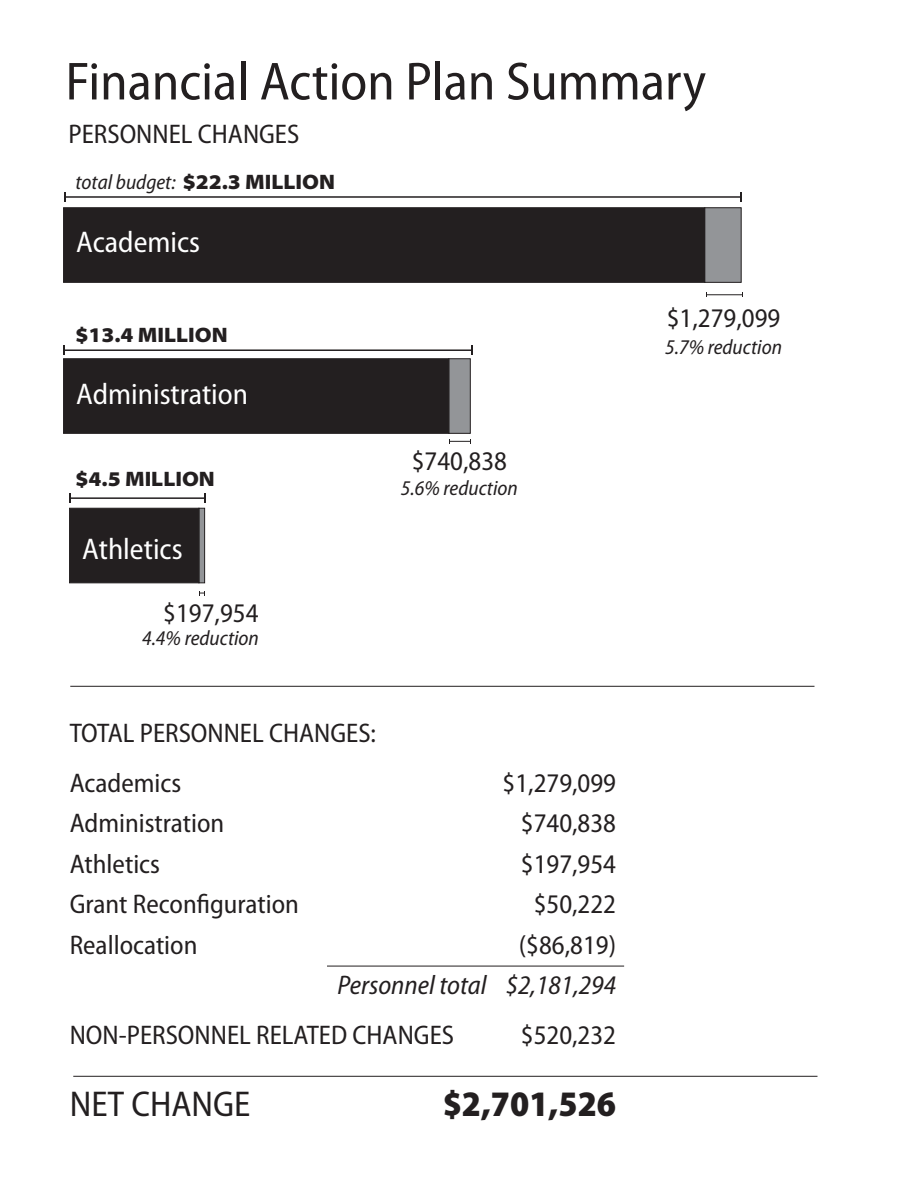
<style>
.page{position:relative;width:918px;height:1188px;background:#fff}
.page>*{position:absolute;margin:0;border:0;box-sizing:border-box;transform-origin:0 0}
.t1{font:semi-condensed 54px "Myriad Pro";color:#231f20}
.t2{font:900 semi-condensed 36px "Myriad Pro";color:#231f20}
.t3{font:semi-condensed 36px "Myriad Pro";color:#231f20}
.t4{font:semi-condensed 30px "Myriad Pro";color:#fff}
.t5{font:semi-condensed 27px/49.5px "Myriad Pro";color:#231f20}
.t6{font:italic semi-condensed 27px "Myriad Pro";color:#231f20}
.t7{font:italic semi-condensed 21px "Myriad Pro";color:#231f20}
.t8{font:900 semi-expanded 21px "Myriad Pro";color:#231f20}
.s1{font-weight:900;font-style:normal;font-stretch:semi-expanded}
</style>
<div class="page">
<svg style="left:199px;top:508px;width:6px;height:75px"></svg>
<div style="left:69px;top:508px;width:130px;height:75px;background:#231f20;border:1px solid #231f20"></div>
<svg style="left:199px;top:591px;width:6px;height:4px"></svg>
<hr style="left:70px;top:686px;width:745px;height:1px;background:#231f20">
<div style="left:704px;top:207px;width:38px;height:76px;background:#939598;border:1px solid #231f20"></div>
<div style="left:63px;top:207px;width:642px;height:76px;background:#231f20;border:1px solid #231f20"></div>
<hr style="left:706px;top:294px;width:36px;height:1px;background:#231f20">
<hr style="left:65px;top:196px;width:676px;height:2px;background:#231f20">
<svg style="left:740px;top:192px;width:2px;height:10px"></svg>
<div style="left:448px;top:358px;width:23px;height:76px;background:#939598;border:1px solid #231f20"></div>
<div style="left:63px;top:358px;width:386px;height:76px;background:#231f20;border:1px solid #231f20"></div>
<svg style="left:449px;top:439px;width:22px;height:5px"></svg>
<hr style="left:64px;top:349px;width:408px;height:2px;background:#231f20">
<svg style="left:63px;top:345px;width:2px;height:10px"></svg>
<hr style="left:70px;top:497px;width:135px;height:2px;background:#231f20">
<svg style="left:69px;top:493px;width:2px;height:10px"></svg>
<svg style="left:204px;top:493px;width:2px;height:10px"></svg>
<hr style="left:73px;top:1076px;width:745px;height:1px;background:#231f20">
<hr style="left:327px;top:966px;width:297px;height:1px;background:#231f20">
<h1 class="t1" style="left:66px;top:52px;width:642px">Financial Action Plan Summary</h1>
<p class="t5" style="left:69px;top:110px;width:232px">PERSONNEL CHANGES</p>
<p class="t7" style="left:76px;top:171px;width:261px">total budget: <span class="s1">$22.3 MILLION</span></p>
<p class="t4" style="left:76px;top:226px;width:125px">Academics</p>
<p class="t8" style="left:76px;top:323px;width:154px">$13.4 MILLION</p>
<p class="t4" style="left:76px;top:377px;width:173px">Administration</p>
<p class="t8" style="left:76px;top:467px;width:141px">$4.5 MILLION</p>
<p class="t4" style="left:82px;top:533px;width:102px">Athletics</p>
<p class="t5" style="left:163px;top:588px;width:97px">$197,954</p>
<p class="t7" style="left:142px;top:627px;width:118px">4.4% reduction</p>
<p class="t5" style="left:412px;top:437px;width:97px">$740,838</p>
<p class="t7" style="left:401px;top:476px;width:118px">5.6% reduction</p>
<p class="t5" style="left:70px;top:709px;width:308px">TOTAL PERSONNEL CHANGES:<br>Academics</p>
<p class="t5" style="left:503px;top:759px;width:115px">$1,279,099</p>
<p class="t5" style="left:70px;top:799px;width:156px">Administration</p>
<p class="t5" style="left:521px;top:799px;width:97px">$740,838</p>
<p class="t5" style="left:70px;top:840px;width:92px">Athletics</p>
<p class="t5" style="left:521px;top:840px;width:97px">$197,954</p>
<p class="t5" style="left:70px;top:880px;width:231px">Grant Reconfiguration</p>
<p class="t5" style="left:534px;top:880px;width:84px">$50,222</p>
<p class="t5" style="left:70px;top:921px;width:129px">Reallocation</p>
<p class="t5" style="left:519px;top:921px;width:99px">($86,819)</p>
<p class="t6" style="left:338px;top:971px;width:280px">Personnel total $2,181,294</p>
<p class="t5" style="left:70px;top:1011px;width:386px">NON-PERSONNEL RELATED CHANGES</p>
<p class="t5" style="left:521px;top:1011px;width:97px">$520,232</p>
<h2 class="t3" style="left:70px;top:1084px;width:182px">NET CHANGE</h2>
<h2 class="t2" style="left:443px;top:1084px;width:175px">$2,701,526</h2>
<p class="t5" style="left:667px;top:294px;width:115px">$1,279,099</p>
<p class="t7" style="left:665px;top:336px;width:118px">5.7% reduction</p>
</div>
